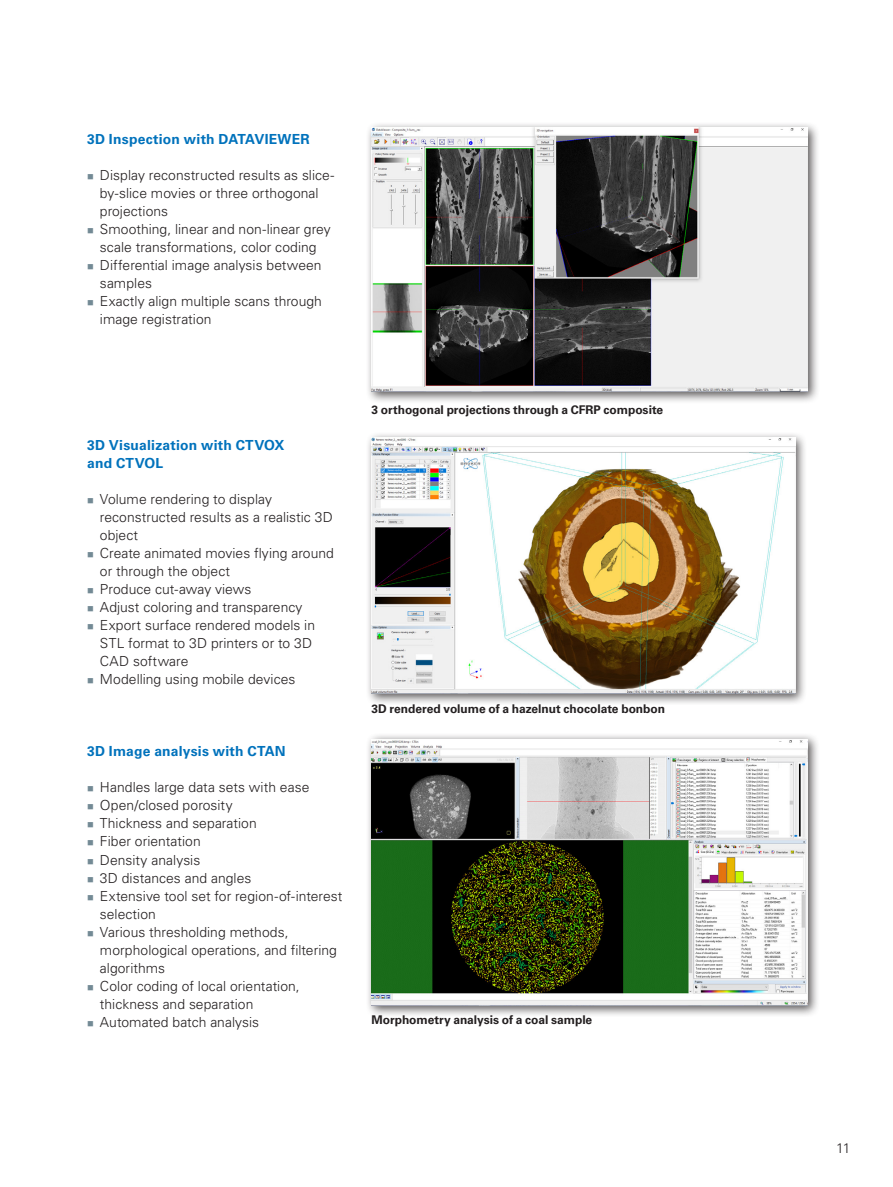
<style>
.page{position:relative;width:893px;height:1187px;background:#fff}
.page>*{position:absolute;margin:0;border:0;box-sizing:border-box;transform-origin:0 0}
.t1{font:300 13.8px/18px "Univers LT Std";letter-spacing:.005em;color:#231f20}
.Subheadline_blau{font:700 13.8px/18px "Univers LT Std";letter-spacing:.015em;color:#0072bc}
.Caption_fett_schwarz{font:700 12px "Univers LT Std";letter-spacing:-.005em;color:#231f20}
</style>
<div class="page">
<div style="left:366px;top:122px;width:454px;height:282px;background:#231f20;opacity:.75"></div>
<img style="left:372px;top:128px;width:436px;height:264px">
<div style="left:366px;top:431px;width:441px;height:274px;background:#231f20;opacity:.75"></div>
<img style="left:372px;top:437px;width:423px;height:256px">
<div style="left:366px;top:733px;width:454px;height:284px;background:#231f20;opacity:.75"></div>
<img style="left:372px;top:739px;width:436px;height:266px">
<p class="Subheadline_blau" style="left:87px;top:130px;width:224px">3D Inspection with DATAVIEWER</p>
<p class="t1" style="left:100px;top:166px;width:236px">Display reconstructed results as slice&shy;by-slice movies or three orthogonal projections</p>
<p class="t1" style="left:100px;top:220px;width:232px">Smoothing, linear and non-linear grey scale transformations, color coding</p>
<p class="t1" style="left:100px;top:256px;width:223px">Differential image analysis between samples</p>
<p class="t1" style="left:100px;top:292px;width:224px">Exactly align multiple scans through image registration</p>
<p class="Subheadline_blau" style="left:87px;top:436px;width:199px">3D Visualization with CTVOX and CTVOL</p>
<p class="t1" style="left:100px;top:490px;width:234px">Volume rendering to display reconstructed results as a realistic 3D object</p>
<p class="t1" style="left:100px;top:544px;width:235px">Create animated movies flying around or through the object</p>
<p class="t1" style="left:100px;top:580px;width:153px">Produce cut-away views</p>
<p class="t1" style="left:100px;top:598px;width:204px">Adjust coloring and transparency</p>
<p class="t1" style="left:100px;top:616px;width:217px">Export surface rendered models in<br>STL format to 3D printers or to 3D<br>CAD software</p>
<p class="t1" style="left:100px;top:670px;width:197px">Modelling using mobile devices</p>
<p class="Subheadline_blau" style="left:87px;top:742px;width:200px">3D Image analysis with CTAN</p>
<p class="t1" style="left:100px;top:778px;width:211px">Handles large data sets with ease</p>
<p class="t1" style="left:100px;top:796px;width:134px">Open/closed porosity</p>
<p class="t1" style="left:100px;top:814px;width:158px">Thickness and separation</p>
<p class="t1" style="left:100px;top:832px;width:102px">Fiber orientation</p>
<p class="t1" style="left:100px;top:850px;width:102px">Density analysis</p>
<p class="t1" style="left:100px;top:868px;width:153px">3D distances and angles</p>
<p class="t1" style="left:100px;top:886px;width:244px">Extensive tool set for region-of-interest selection</p>
<p class="t1" style="left:100px;top:922px;width:239px">Various thresholding methods, morphological operations, and filtering algorithms</p>
<p class="t1" style="left:100px;top:976px;width:201px">Color coding of local orientation, thickness and separation</p>
<p class="t1" style="left:100px;top:1012px;width:161px">Automated batch analysis</p>
<p class="Caption_fett_schwarz" style="left:372px;top:402px;width:293px">3 orthogonal projections through a CFRP composite</p>
<p class="Caption_fett_schwarz" style="left:372px;top:701px;width:295px">3D rendered volume of a hazelnut chocolate bonbon</p>
<p class="Caption_fett_schwarz" style="left:372px;top:1013px;width:222px">Morphometry analysis of a coal sample</p>
<p class="t1" style="left:836px;top:1138px;width:16px">11</p>
</div>
